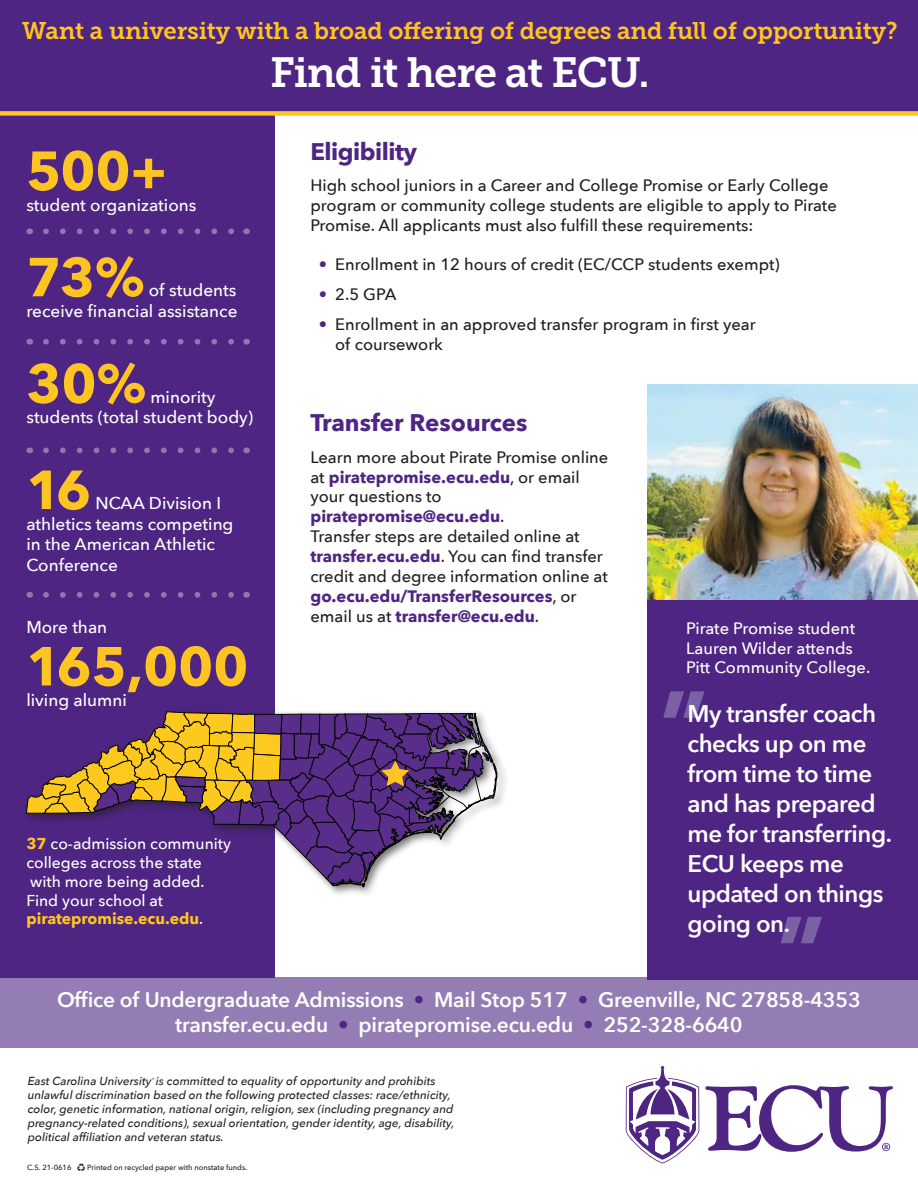
<style>
.page{position:relative;width:918px;height:1188px;background:#fff}
.page>*{position:absolute;margin:0;border:0;box-sizing:border-box;transform-origin:0 0}
.t1{font:700 97.5px "Avenir Next";color:#7a61a3}
.t2{font:700 54.3px "Avenir Next";color:#fec422}
.t3{font:42px "Museo Slab 700";letter-spacing:-.03em;color:#fff}
.t4{font:600 24px/30px "Avenir Next";letter-spacing:-.02em;color:#fff}
.t5{font:24px "Museo Slab 700";letter-spacing:-.01em;color:#fec422}
.t6{font:700 24px "Avenir Next";letter-spacing:-.015em;color:#4e2582}
.t7{font:600 21px "Avenir Next";letter-spacing:-.01em;color:#fff}
.t8{font:500 17.1px/20.5px "Avenir Next";color:#fff}
.t9{font:500 16.5px/20px "Avenir Next";color:#231f20}
.t10{font:700 16.5px/20px "Avenir Next";color:#4e2582}
.t11{font:500 16.5px "Avenir Next";color:#fff}
.t12{font:500 15.75px/18.9px "Avenir Next";color:#fff}
.t13{font:700 15.75px "Avenir Next";color:#fec422}
.t14{font:italic 500 11.7px/14px "Avenir Next";color:#231f20}
.t15{font:500 7.5px "Avenir Next";color:#231f20}
.t16{font:italic 500 4.35px "Avenir Next";color:#231f20}
.s1{font-weight:700;color:#fec422}
.s2{font-weight:500;color:#fff}
.s3{color:#4e2582}
.s4{font-weight:700;color:#4e2582}
.s5{font-weight:500;color:#231f20}
.s6{font-family:"Arrowstfb";font-weight:400}
</style>
<div class="page">
<div style="left:648px;top:599px;width:270px;height:381px;background:#4e2582"></div>
<div style="left:0;top:68px;width:274px;height:910px;background:#4e2582"></div>
<div style="left:0;top:978px;width:918px;height:70px;background:#947cb4"></div>
<div style="left:0;top:0;width:918px;height:112px;background:#4e2582"></div>
<div style="left:0;top:111px;width:918px;height:5px;background:#fec422"></div>
<img style="left:648px;top:384px;width:270px;height:215px">
<div style="left:23px;top:708px;width:485px;height:189px;background:#231f20;opacity:.65"></div>
<svg style="left:626px;top:1066px;width:73px;height:98px"></svg>
<svg style="left:705px;top:1085px;width:188px;height:67px"></svg>
<svg style="left:46px;top:228px;width:188px;height:6px"></svg>
<svg style="left:46px;top:339px;width:188px;height:6px"></svg>
<svg style="left:46px;top:448px;width:188px;height:5px"></svg>
<svg style="left:46px;top:592px;width:188px;height:6px"></svg>
<svg style="left:26px;top:711px;width:472px;height:177px"></svg>
<p class="t5" style="left:22px;top:17px;width:877px">Want a university with a broad offering of degrees and full of opportunity?</p>
<p class="t3" style="left:270px;top:49px;width:381px">Find it here at ECU.</p>
<p class="t2" style="left:26px;top:124px;width:142px">500+</p>
<p class="t8" style="left:26px;top:194px;width:172px">student organizations</p>
<p class="t2" style="left:26px;top:230px;width:120px">73%</p>
<p class="t8" style="left:26px;top:280px;width:213px;text-align:right">of students<br>receive financial assistance</p>
<p class="t2" style="left:26px;top:337px;width:121px">30%</p>
<p class="t8" style="left:26px;top:386px;width:228px;text-indent:124px">minority students (total student body)</p>
<p class="t2" style="left:26px;top:443px;width:66px">16</p>
<p class="t8" style="left:26px;top:492px;width:209px;text-indent:69px">NCAA Division I athletics teams competing in the American Athletic<br>Conference</p>
<p class="t8" style="left:26px;top:616px;width:82px">More than</p>
<p class="t2" style="left:26px;top:619px;width:223px">165,000</p>
<p class="t8" style="left:26px;top:689px;width:102px">living alumni</p>
<p class="t12" style="left:26px;top:834px;width:206px"><span class="s1">37</span> co-admission community colleges across the state</p>
<p class="t12" style="left:30px;top:871px;width:176px">with more being added.</p>
<p class="t12" style="left:26px;top:890px;width:138px">Find your school at</p>
<p class="t13" style="left:26px;top:905px;width:178px">piratepromise.ecu.edu<span class="s2">.</span></p>
<p class="t6" style="left:310px;top:130px;width:108px">Eligibility</p>
<p class="t9" style="left:310px;top:175px;width:528px">High school juniors in a Career and College Promise or Early College program or community college students are eligible to apply to Pirate<br>Promise. All applicants must also fulfill these requirements:</p>
<p class="t9" style="left:319px;top:254px;width:463px"><span class="s3">•</span> Enrollment in 12 hours of credit (EC/CCP students exempt)</p>
<p class="t9" style="left:319px;top:284px;width:79px"><span class="s3">•</span> 2.5 GPA</p>
<p class="t9" style="left:319px;top:314px;width:438px"><span class="s3">•</span> Enrollment in an approved transfer program in first year</p>
<p class="t9" style="left:335px;top:334px;width:109px">of coursework</p>
<p class="t6" style="left:310px;top:402px;width:219px">Transfer Resources</p>
<p class="t9" style="left:310px;top:446px;width:299px">Learn more about Pirate Promise online at <span class="s4">piratepromise.ecu.edu</span>, or email your questions to</p>
<p class="t10" style="left:310px;top:506px;width:195px">piratepromise@ecu.edu<span class="s5">.</span></p>
<p class="t9" style="left:310px;top:526px;width:299px">Transfer steps are detailed online at <span class="s4">transfer.ecu.edu</span>. You can find transfer credit and degree information online at</p>
<p class="t10" style="left:310px;top:586px;width:267px">go.ecu.edu/TransferResources<span class="s5">, or email us at</span> transfer@ecu.edu<span class="s5">.</span></p>
<p class="t11" style="left:686px;top:614px;width:171px">Pirate Promise student</p>
<p class="t11" style="left:686px;top:634px;width:168px">Lauren Wilder attends</p>
<p class="t11" style="left:686px;top:654px;width:186px">Pitt Community College.</p>
<p class="t1" style="left:659px;top:642px;width:51px">”</p>
<p class="t4" style="left:688px;top:698px;width:206px">My transfer coach checks up on me from time to time and has prepared me for transferring.<br>ECU keeps me updated on things going on.</p>
<p class="t1" style="left:777px;top:867px;width:51px">”</p>
<p class="t7" style="left:57px;top:981px;width:805px">Office of Undergraduate Admissions <span class="s3">•</span> Mail Stop 517 <span class="s3">•</span> Greenville, NC 27858-4353</p>
<p class="t7" style="left:175px;top:1006px;width:569px">transfer.ecu.edu <span class="s3">•</span> piratepromise.ecu.edu <span class="s3">•</span> 252-328-6640</p>
<p class="t14" style="left:28px;top:1074px;width:428px">East Carolina University is committed to equality of opportunity and prohibits unlawful discrimination based on the following protected classes: race/ethnicity, color, genetic information, national origin, religion, sex (including pregnancy and pregnancy-related conditions), sexual orientation, gender identity, age, disability, political affiliation and veteran status.</p>
<p class="t15" style="left:27px;top:1161px;width:222px">C.S. 21-0616 <span class="s6">R</span> Printed on recycled paper with nonstate funds.</p>
<p class="t16" style="left:152px;top:1076px;width:4px">®</p>
</div>
